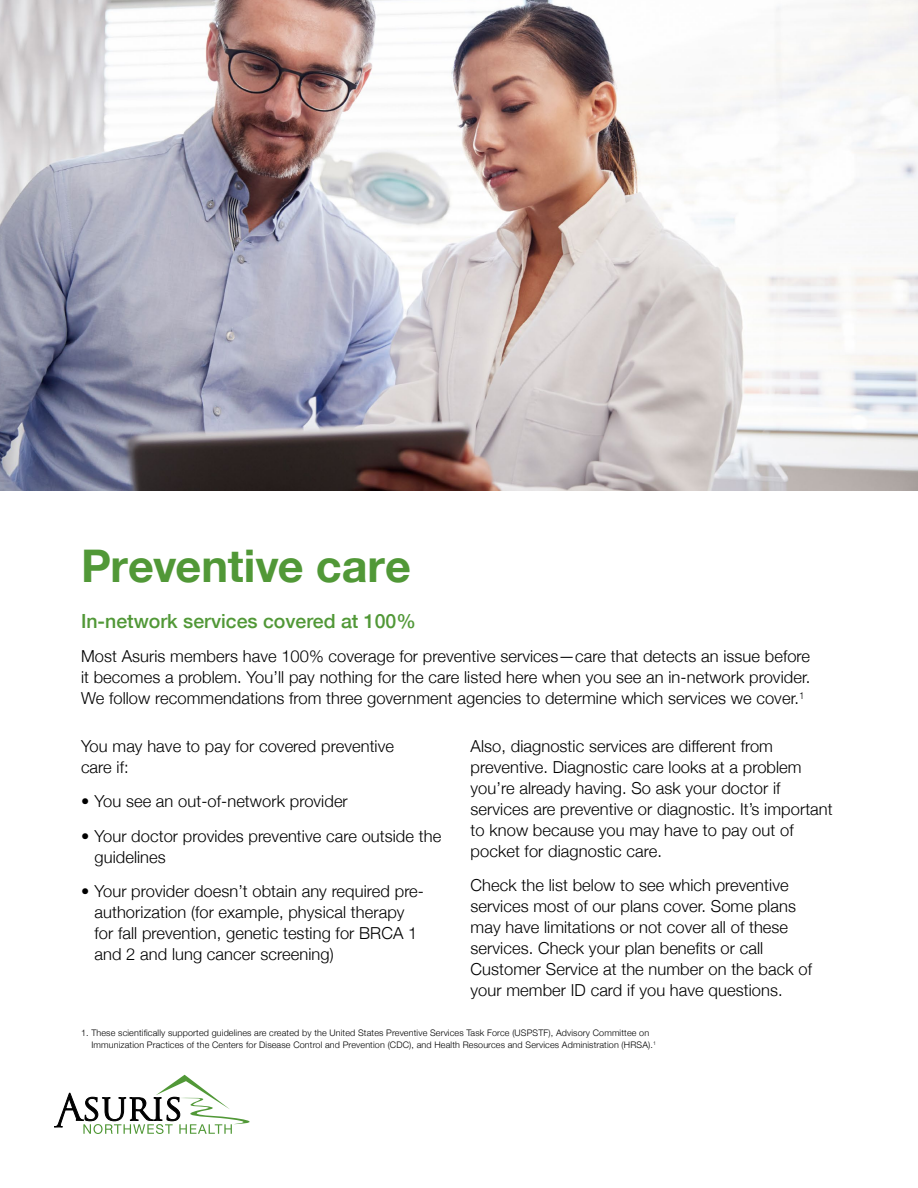
<style>
.page{position:relative;width:918px;height:1188px;background:#fff}
.page>*{position:absolute;margin:0;border:0;box-sizing:border-box;transform-origin:0 0}
.t1{font:700 45px "Helvetica Neue";color:#519837}
.t2{font:500 19.5px "Helvetica Neue";color:#519837}
.t3{font:300 16.5px/21px "Helvetica Neue";letter-spacing:.005em;color:#000}
.t4{font:300 9px/12px "Helvetica Neue";letter-spacing:.015em;color:#000}
</style>
<div class="page">
<img style="left:0;top:0;width:918px;height:490px">
<svg style="left:54px;top:1075px;width:196px;height:59px"></svg>
<h1 class="t1" style="left:81px;top:538px;width:332px">Preventive care</h1>
<p class="t2" style="left:81px;top:609px;width:336px">In-network services covered at 100%</p>
<p class="t3" style="left:81px;top:646px;width:731px;text-align:justify">Most Asuris members have 100% coverage for preventive services—care that detects an issue before it becomes a problem. You’ll pay nothing for the care listed here when you see an in-network provider.<br>We follow recommendations from three government agencies to determine which services we cover.<sup>1</sup></p>
<p class="t3" style="left:81px;top:735px;width:315px">You may have to pay for covered preventive care if:</p>
<p class="t3" style="left:81px;top:790px;width:268px">• You see an out-of-network provider</p>
<p class="t3" style="left:94px;top:825px;width:348px;text-indent:-13px">• Your doctor provides preventive care outside the guidelines</p>
<p class="t3" style="left:94px;top:880px;width:331px;text-indent:-13px">• Your provider doesn’t obtain any required pre&shy;authorization (for example, physical therapy for fall prevention, genetic testing for BRCA 1 and 2 and lung cancer screening)</p>
<p class="t3" style="left:471px;top:735px;width:364px">Also, diagnostic services are different from preventive. Diagnostic care looks at a problem you’re already having. So ask your doctor if services are preventive or diagnostic. It’s important to know because you may have to pay out of pocket for diagnostic care.</p>
<p class="t3" style="left:471px;top:874px;width:343px">Check the list below to see which preventive services most of our plans cover. Some plans may have limitations or not cover all of these services. Check your plan benefits or call Customer Service at the number on the back of your member ID card if you have questions.</p>
<p class="t4" style="left:91px;top:1026px;width:566px;text-indent:-10px">1. These scientifically supported guidelines are created by the United States Preventive Services Task Force (USPSTF), Advisory Committee on<br>Immunization Practices of the Centers for Disease Control and Prevention (CDC), and Health Resources and Services Administration (HRSA).<sup>1</sup></p>
</div>
